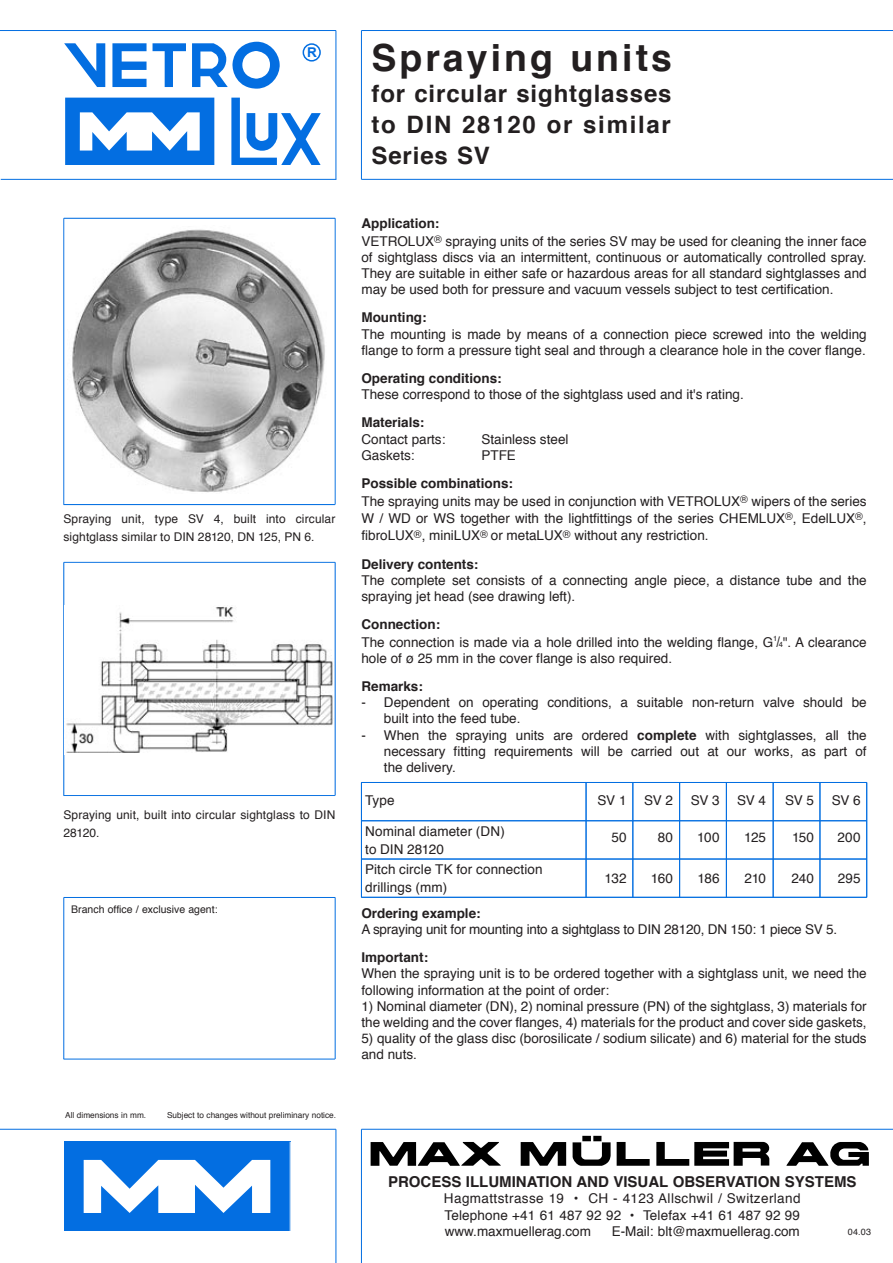
<style>
.page{position:relative;width:893px;height:1263px;background:#fff}
.page>*{position:absolute;margin:0;border:0;box-sizing:border-box;transform-origin:0 0}
.t1{font:700 37.5px "Helvetica";letter-spacing:.08em;color:#231f20}
.t2{font:700 24px/31.2px "Helvetica";letter-spacing:.035em;color:#231f20;text-align:justify}
.t3{font:700 15px "Helvetica";color:#231f20}
.t4{font:13.5px/16.2px "Helvetica";color:#231f20}
.t5{font:700 13.5px "Helvetica";color:#231f20}
.t6{font:700 13.5px "Arial";color:#036ee1}
.t7{font:12px/18px "Helvetica";letter-spacing:.01em;color:#231f20}
.t8{font:10.5px "Helvetica";color:#231f20}
.t9{font:9px "Helvetica";color:#231f20}
.t10{font:8.25px "Helvetica";color:#231f20}
.s1{font-weight:700}
.s2{font-size:14.7px}
.s3{font-size:7.5px}
</style>
<div class="page">
<hr style="left:361px;top:30px;width:532px;height:1px;background:#036ee1">
<hr style="left:361px;top:179px;width:532px;height:1px;background:#036ee1">
<hr style="left:361px;top:31px;width:1px;height:148px;background:#036ee1">
<hr style="left:335px;top:218px;width:1px;height:287px;background:#036ee1">
<hr style="left:63px;top:218px;width:1px;height:287px;background:#036ee1">
<hr style="left:64px;top:504px;width:271px;height:1px;background:#036ee1">
<hr style="left:64px;top:218px;width:271px;height:1px;background:#036ee1">
<img style="left:72px;top:229px;width:253px;height:263px">
<hr style="left:335px;top:562px;width:1px;height:233px;background:#036ee1">
<hr style="left:63px;top:562px;width:1px;height:233px;background:#036ee1">
<hr style="left:64px;top:795px;width:271px;height:1px;background:#036ee1">
<hr style="left:64px;top:562px;width:271px;height:1px;background:#036ee1">
<img style="left:66px;top:607px;width:267px;height:146px">
<hr style="left:335px;top:897px;width:1px;height:162px;background:#036ee1">
<hr style="left:63px;top:897px;width:1px;height:162px;background:#036ee1">
<hr style="left:64px;top:1059px;width:271px;height:1px;background:#036ee1">
<hr style="left:64px;top:897px;width:271px;height:1px;background:#036ee1">
<hr style="left:361px;top:820px;width:506px;height:1px;background:#036ee1">
<hr style="left:361px;top:859px;width:506px;height:1px;background:#036ee1">
<hr style="left:361px;top:897px;width:506px;height:1px;background:#036ee1">
<hr style="left:361px;top:782px;width:506px;height:1px;background:#036ee1">
<hr style="left:361px;top:782px;width:1px;height:115px;background:#036ee1">
<hr style="left:586px;top:782px;width:1px;height:115px;background:#036ee1">
<hr style="left:632px;top:782px;width:1px;height:115px;background:#036ee1">
<hr style="left:679px;top:782px;width:1px;height:115px;background:#036ee1">
<hr style="left:726px;top:782px;width:1px;height:115px;background:#036ee1">
<hr style="left:773px;top:782px;width:1px;height:115px;background:#036ee1">
<hr style="left:819px;top:782px;width:1px;height:115px;background:#036ee1">
<hr style="left:866px;top:782px;width:1px;height:115px;background:#036ee1">
<hr style="left:361px;top:1129px;width:532px;height:1px;background:#036ee1">
<hr style="left:0;top:1129px;width:336px;height:1px;background:#036ee1">
<hr style="left:336px;top:1129px;width:1px;height:134px;background:#036ee1">
<hr style="left:361px;top:1129px;width:1px;height:134px;background:#036ee1">
<svg style="left:573px;top:1140px;width:38px;height:26px"></svg>
<div style="left:593px;top:1136px;width:8px;height:5px;background:#000"></div>
<div style="left:582px;top:1136px;width:9px;height:5px;background:#000"></div>
<svg style="left:521px;top:1142px;width:45px;height:24px"></svg>
<svg style="left:656px;top:1142px;width:114px;height:24px"></svg>
<svg style="left:617px;top:1142px;width:33px;height:24px"></svg>
<svg style="left:371px;top:1142px;width:130px;height:24px"></svg>
<svg style="left:786px;top:1142px;width:83px;height:24px"></svg>
<div style="left:64px;top:1142px;width:226px;height:89px;background:#036ee1"></div>
<svg style="left:84px;top:1160px;width:186px;height:53px"></svg>
<hr style="left:0;top:30px;width:336px;height:1px;background:#036ee1">
<hr style="left:1px;top:179px;width:335px;height:1px;background:#036ee1">
<hr style="left:336px;top:31px;width:1px;height:148px;background:#036ee1">
<svg style="left:64px;top:43px;width:41px;height:44px"></svg>
<svg style="left:112px;top:43px;width:35px;height:44px"></svg>
<svg style="left:153px;top:43px;width:33px;height:44px"></svg>
<svg style="left:192px;top:41px;width:88px;height:48px"></svg>
<div style="left:242px;top:51px;width:28px;height:28px;background:#fff;border-radius:50%"></div>
<div style="left:65px;top:98px;width:149px;height:67px;background:#036ee1"></div>
<svg style="left:80px;top:112px;width:120px;height:39px"></svg>
<svg style="left:231px;top:98px;width:90px;height:67px"></svg>
<div style="left:303px;top:43px;width:18px;height:19px;border:1px solid #036ee1;border-radius:50%"></div>
<p class="t6" style="left:307px;top:45px;width:11px">R</p>
<p class="t7" style="left:63px;top:510px;width:274px">Spraying unit, type SV 4, built into circular sightglass similar to DIN 28120, DN 125, PN 6.</p>
<p class="t7" style="left:63px;top:806px;width:273px">Spraying unit, built into circular sightglass to DIN<br>28120.</p>
<p class="t8" style="left:71px;top:902px;width:148px">Branch office / exclusive agent:</p>
<p class="t10" style="left:65px;top:1109px;width:82px">All dimensions in mm.</p>
<p class="t10" style="left:167px;top:1109px;width:170px">Subject to changes without preliminary notice.</p>
<h1 class="t1" style="left:371px;top:32px;width:302px">Spraying units</h1>
<h2 class="t2" style="left:371px;top:79px;width:302px">for circular sightglasses to DIN 28120 or similar Series SV</h2>
<p class="t4" style="left:361px;top:216px;width:507px"><span class="s1">Application:<br></span>VETROLUX<sup>®</sup> spraying units of the series SV may be used for cleaning the inner face of sightglass discs via an intermittent, continuous or automatically controlled spray.<br>They are suitable in either safe or hazardous areas for all standard sightglasses and may be used both for pressure and vacuum vessels subject to test certification.</p>
<p class="t5" style="left:361px;top:308px;width:67px">Mounting:</p>
<p class="t4" style="left:361px;top:327px;width:507px">The mounting is made by means of a connection piece screwed into the welding flange to form a pressure tight seal and through a clearance hole in the cover flange.</p>
<p class="t5" style="left:361px;top:369px;width:142px">Operating conditions:</p>
<p class="t4" style="left:361px;top:387px;width:384px">These correspond to those of the sightglass used and it's rating.</p>
<p class="t5" style="left:361px;top:413px;width:65px">Materials:</p>
<p class="t4" style="left:361px;top:432px;width:86px">Contact parts:</p>
<p class="t4" style="left:481px;top:432px;width:89px">Stainless steel</p>
<p class="t4" style="left:361px;top:448px;width:55px">Gaskets:</p>
<p class="t4" style="left:481px;top:448px;width:36px">PTFE</p>
<p class="t4" style="left:361px;top:475px;width:507px;line-height:17.4px"><span class="s1">Possible combinations:<br></span>The spraying units may be used in conjunction with VETROLUX<sup>®</sup> wipers of the series W / WD or WS together with the lightfittings of the series CHEMLUX<sup>®</sup>, EdelLUX<sup>®</sup>, fibroLUX<sup>®</sup>, miniLUX<sup>®</sup> or metaLUX<sup>®</sup> without any restriction.</p>
<p class="t5" style="left:361px;top:554px;width:119px">Delivery contents:</p>
<p class="t4" style="left:361px;top:573px;width:507px">The complete set consists of a connecting angle piece, a distance tube and the spraying jet head (see drawing left).</p>
<p class="t4" style="left:361px;top:617px;width:507px;line-height:16.8px"><span class="s1">Connection:<br></span>The connection is made via a hole drilled into the welding flange, G<sup>1</sup><span class="s2">/</span><span class="s3">4</span>". A clearance hole of ø 25 mm in the cover flange is also required.</p>
<p class="t5" style="left:361px;top:677px;width:63px">Remarks:</p>
<p class="t4" style="left:384px;top:695px;width:484px;text-indent:-22px">- Dependent on operating conditions, a suitable non-return valve should be built into the feed tube.</p>
<p class="t4" style="left:384px;top:727px;width:484px;text-align:justify;text-indent:-22px">- When the spraying units are ordered <span class="s1">complete</span> with sightglasses, all the necessary fitting requirements will be carried out at our works, as part of the delivery.</p>
<p class="t4" style="left:365px;top:793px;width:31px">Type</p>
<p class="t4" style="left:365px;top:823px;width:141px;line-height:18px">Nominal diameter (DN) to DIN 28120</p>
<p class="t4" style="left:365px;top:861px;width:179px;line-height:18px">Pitch circle TK for connection drillings (mm)</p>
<p class="t4" style="left:598px;top:793px;width:30px">SV 1</p>
<p class="t4" style="left:644px;top:793px;width:30px">SV 2</p>
<p class="t4" style="left:691px;top:793px;width:30px">SV 3</p>
<p class="t4" style="left:737px;top:793px;width:30px">SV 4</p>
<p class="t4" style="left:785px;top:793px;width:30px">SV 5</p>
<p class="t4" style="left:832px;top:793px;width:30px">SV 6</p>
<p class="t4" style="left:611px;top:830px;width:17px">50</p>
<p class="t4" style="left:658px;top:830px;width:17px">80</p>
<p class="t4" style="left:697px;top:830px;width:24px">100</p>
<p class="t4" style="left:744px;top:830px;width:23px">125</p>
<p class="t4" style="left:792px;top:830px;width:24px">150</p>
<p class="t4" style="left:838px;top:830px;width:25px">200</p>
<p class="t4" style="left:604px;top:871px;width:24px">132</p>
<p class="t4" style="left:651px;top:871px;width:24px">160</p>
<p class="t4" style="left:697px;top:871px;width:24px">186</p>
<p class="t4" style="left:744px;top:871px;width:23px">210</p>
<p class="t4" style="left:792px;top:871px;width:24px">240</p>
<p class="t4" style="left:838px;top:871px;width:24px">295</p>
<p class="t5" style="left:361px;top:904px;width:121px">Ordering example:</p>
<p class="t4" style="left:361px;top:922px;width:477px">A spraying unit for mounting into a sightglass to DIN 28120, DN 150: 1 piece SV 5.</p>
<p class="t5" style="left:361px;top:948px;width:68px">Important:</p>
<p class="t4" style="left:361px;top:966px;width:507px">When the spraying unit is to be ordered together with a sightglass unit, we need the following information at the point of order:</p>
<p class="t4" style="left:361px;top:999px;width:507px">1) Nominal diameter (DN), 2) nominal pressure (PN) of the sightglass, 3) materials for the welding and the cover flanges, 4) materials for the product and cover side gaskets,</p>
<p class="t4" style="left:361px;top:1031px;width:507px">5) quality of the glass disc (borosilicate / sodium silicate) and 6) material for the studs and nuts.</p>
<p class="t3" style="left:388px;top:1171px;width:470px">PROCESS ILLUMINATION AND VISUAL OBSERVATION SYSTEMS</p>
<p class="t4" style="left:444px;top:1191px;width:358px;text-align:justify">Hagmattstrasse 19 • CH - 4123 Allschwil / Switzerland Telephone +41 61 487 92 92 • Telefax +41 61 487 92 99 www.maxmuellerag.com</p>
<p class="t4" style="left:612px;top:1224px;width:190px">E-Mail: blt@maxmuellerag.com</p>
<p class="t9" style="left:848px;top:1226px;width:25px">04.03</p>
</div>
